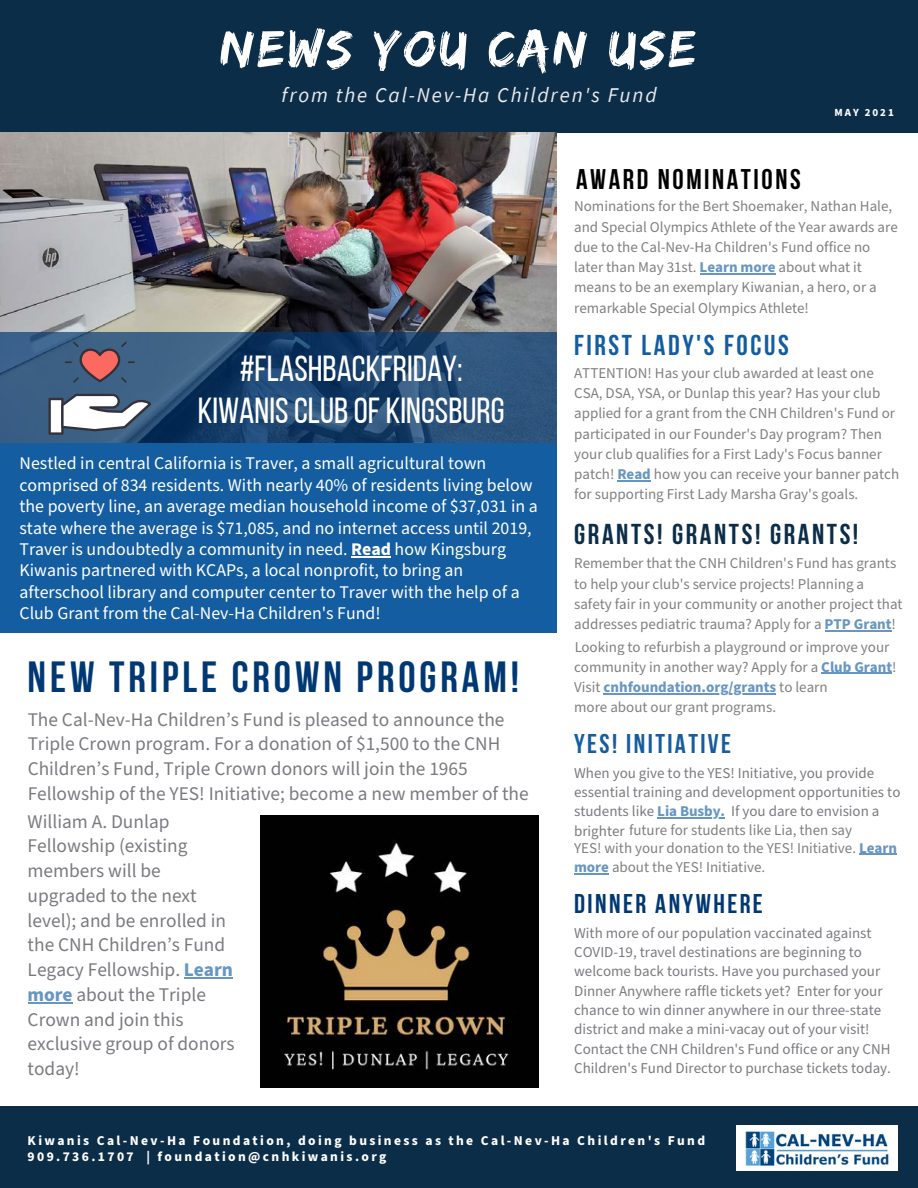
<style>
.page{position:relative;width:918px;height:1188px;background:#fff}
.page>*{position:absolute;margin:0;border:0;box-sizing:border-box;transform-origin:0 0}
.t1{font:54px "Edo";letter-spacing:.06em;color:#fff}
.t2{font:700 43.5px "Bebas Neue";letter-spacing:.09em;color:#003874}
.t3{font:36.15px "Bebas Neue";color:#fff}
.t4{font:700 28.65px "Bebas Neue";letter-spacing:.09em;color:#0c2d48}
.t5{font:700 28.65px "Bebas Neue";letter-spacing:.09em;color:#145da0}
.t6{font:700 28.35px "Bebas Neue";letter-spacing:.09em;color:#000}
.t7{font:700 27px "Bebas Neue";letter-spacing:.09em;color:#003874}
.t8{font:700 27px "Bebas Neue";letter-spacing:.09em;color:#145da0}
.t9{font:italic 21px "Source Sans Pro";letter-spacing:.09em;color:#ebeced}
.t10{font:19.35px/24.8px "Source Sans Pro";color:#34313a}
.t11{font:17.85px/21.3px "Source Sans Pro";color:#fff}
.t12{font:15px/20.2px "Source Sans Pro";color:#3b3b3b}
.t13{font:15px/19.4px "Source Sans Pro";color:#34313a}
.t14{font:700 13.5px "Source Sans Pro";letter-spacing:.175em;color:#fff}
.t15{font:700 10.95px "Source Sans Pro";letter-spacing:.175em;color:#fff}
.s1{font-weight:700}
.s2{font-weight:700;color:#145da0}
.s3{color:#34313a}
</style>
<div class="page">
<div style="left:0;top:1106px;width:918px;height:82px;background:#0c2d48"></div>
<img style="left:737px;top:1126px;width:161px;height:45px">
<div style="left:0;top:443px;width:557px;height:190px;background:#145da0"></div>
<div style="left:0;top:0;width:918px;height:132px;background:#0c2d48"></div>
<img style="left:261px;top:815px;width:278px;height:273px">
<img style="left:0;top:132px;width:557px;height:200px">
<svg style="left:0;top:332px;width:557px;height:111px;background:#264c75"></svg>
<svg style="left:48px;top:394px;width:103px;height:41px"></svg>
<svg style="left:65px;top:342px;width:70px;height:41px;background:#6b5d72"></svg>
<hr style="left:700px;top:273px;width:76px;height:1px;background:#145da0">
<hr style="left:617px;top:480px;width:34px;height:1px;background:#145da0">
<hr style="left:351px;top:556px;width:40px;height:1px;background:#fff">
<hr style="left:825px;top:630px;width:67px;height:1px;background:#145da0">
<hr style="left:821px;top:673px;width:71px;height:1px;background:#145da0">
<hr style="left:604px;top:693px;width:172px;height:1px;background:#145da0">
<hr style="left:657px;top:817px;width:68px;height:2px;background:#145da0">
<hr style="left:859px;top:854px;width:38px;height:1px;background:#145da0">
<hr style="left:574px;top:873px;width:35px;height:1px;background:#145da0">
<hr style="left:184px;top:977px;width:49px;height:1px;background:#145da0">
<hr style="left:28px;top:1002px;width:45px;height:1px;background:#145da0">
<p class="t1" style="left:220px;top:17px;width:477px">NEWS YOU CAN USE</p>
<p class="t9" style="left:282px;top:81px;width:377px">from the Cal-Nev-Ha Children's Fund</p>
<p class="t15" style="left:835px;top:105px;width:61px">MAY 2021</p>
<p class="t3" style="left:240px;top:354px;width:224px">#FLASHBACKFRIDAY:</p>
<p class="t3" style="left:198px;top:396px;width:308px">KIWANIS CLUB OF KINGSBURG</p>
<p class="t11" style="left:20px;top:453px;width:520px">Nestled in central California is Traver, a small agricultural town comprised of 834 residents. With nearly 40% of residents living below the poverty line, an average median household income of $37,031 in a state where the average is $71,085, and no internet access until 2019, Traver is undoubtedly a community in need. <span class="s1">Read</span> how Kingsburg Kiwanis partnered with KCAPs, a local nonprofit, to bring an afterschool library and computer center to Traver with the help of a Club Grant from the Cal-Nev-Ha Children's Fund!</p>
<p class="t2" style="left:28px;top:659px;width:493px">NEW TRIPLE CROWN PROGRAM!</p>
<p class="t10" style="left:28px;top:707px;width:503px">The Cal-Nev-Ha Childrenʼs Fund is pleased to announce the Triple Crown program. For a donation of $1,500 to the CNH Childrenʼs Fund, Triple Crown donors will join the 1965<br>Fellowship of the YES! Initiative; become a new member of the</p>
<p class="t10" style="left:28px;top:809px;width:209px">William A. Dunlap<br>Fellowship (existing members will be upgraded to the next level); and be enrolled in the CNH Childrenʼs Fund<br>Legacy Fellowship. <span class="s2">Learn more</span> about the Triple<br>Crown and join this exclusive group of donors today!</p>
<p class="t6" style="left:576px;top:168px;width:226px">AWARD NOMINATIONS</p>
<p class="t12" style="left:574px;top:197px;width:325px">Nominations for the Bert Shoemaker, Nathan Hale, and Special Olympics Athlete of the Year awards are due to the Cal-Nev-Ha Children's Fund office no later than May 31st. <span class="s2">Learn more</span> about what it means to be an exemplary Kiwanian, a hero, or a remarkable Special Olympics Athlete!</p>
<p class="t5" style="left:574px;top:333px;width:216px">FIRST LADY'S FOCUS</p>
<p class="t12" style="left:574px;top:363px;width:327px">ATTENTION! Has your club awarded at least one CSA, DSA, YSA, or Dunlap this year? Has your club applied for a grant from the CNH Children's Fund or participated in our Founder's Day program? Then your club qualifies for a First Lady's Focus banner patch! <span class="s2">Read</span> how you can receive your banner patch for supporting First Lady Marsha Gray's goals.</p>
<p class="t4" style="left:574px;top:523px;width:286px">GRANTS! GRANTS! GRANTS!</p>
<p class="t12" style="left:574px;top:554px;width:330px">Remember that the CNH Children's Fund has grants to help your club's service projects! Planning a safety fair in your community or another project that addresses pediatric trauma? Apply for a <span class="s2">PTP Grant</span>!</p>
<p class="t12" style="left:574px;top:637px;width:324px">Looking to refurbish a playground or improve your community in another way? Apply for a <span class="s2">Club Grant</span>!<br>Visit <span class="s2">cnhfoundation.org/grants</span> to learn<br>more about our grant programs.</p>
<p class="t8" style="left:574px;top:733px;width:159px">YES! INITIATIVE</p>
<p class="t13" style="left:574px;top:764px;width:328px">When you give to the YES! Initiative, you provide essential training and development opportunities to students like <span class="s2">Lia Busby.</span> If you dare to envision a</p>
<p class="t12" style="left:574px;top:838px;width:324px;line-height:19.4px">YES! with your donation to the YES! Initiative. <span class="s2">Learn more</span> about the YES! Initiative.</p>
<p class="t12" style="left:574px;top:820px;width:280px"><span class="s3">brighter</span> future for students like Lia, then say</p>
<p class="t7" style="left:574px;top:893px;width:190px">DINNER ANYWHERE</p>
<p class="t13" style="left:574px;top:924px;width:318px">With more of our population vaccinated against COVID-19, travel destinations are beginning to welcome back tourists. Have you purchased your Dinner Anywhere raffle tickets yet? Enter for your chance to win dinner anywhere in our three-state district and make a mini-vacay out of your visit!<br>Contact the CNH Children's Fund office or any CNH Children's Fund Director to purchase tickets today.</p>
<p class="t14" style="left:28px;top:1131px;width:679px">Kiwanis Cal-Nev-Ha Foundation, doing business as the Cal-Nev-Ha Children's Fund</p>
<p class="t14" style="left:28px;top:1147px;width:360px">909.736.1707 | foundation@cnhkiwanis.org</p>
</div>
